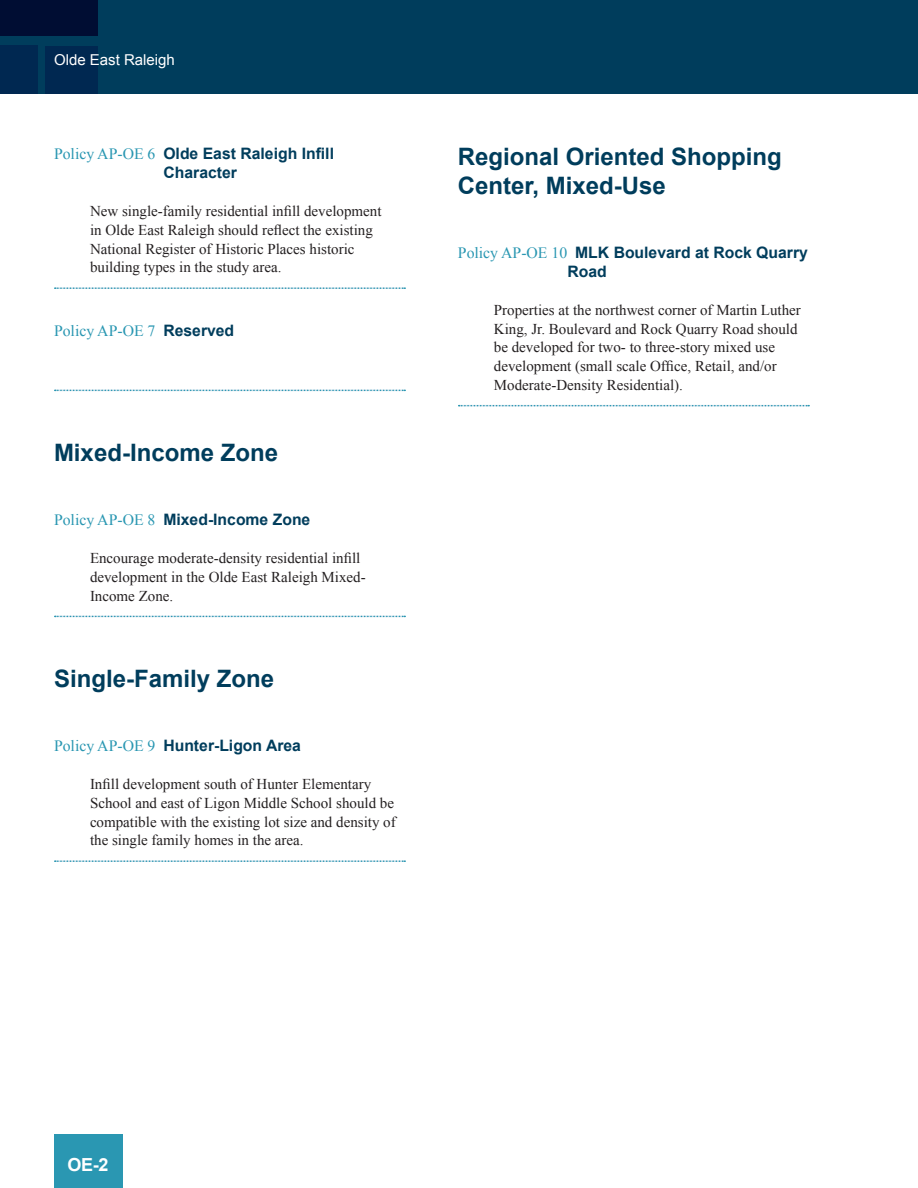
<style>
.page{position:relative;width:918px;height:1188px;background:#fff}
.page>*{position:absolute;margin:0;border:0;box-sizing:border-box;transform-origin:0 0}
.Highlights_Tittle{font:700 24px/28.8px "Arial";color:#003d5c}
.t1{font:700 18px "Arial";color:#fff}
.t2{font:700 15.75px/18.9px "Arial";color:#003d5c}
.t3{font:15.75px "Times New Roman";color:#2a97b2}
.text_policy{font:15px/18.8px "Times New Roman";color:#231f20}
.TOC_TITLE{font:15px "Arial";color:#fff}
.s1{font-family:"Times New Roman";font-weight:400;color:#2a97b2}
.s2{font-family:"Arial";font-weight:700;color:#003d5c}
</style>
<div class="page">
<div style="left:54px;top:1134px;width:68px;height:54px;background:#2a97b2"></div>
<div style="left:0;top:0;width:918px;height:94px;background:#003d5c"></div>
<div style="left:0;top:0;width:98px;height:36px;background:#000d33"></div>
<div style="left:0;top:45px;width:38px;height:49px;background:#002851"></div>
<div style="left:45px;top:46px;width:52px;height:48px;background:#002851"></div>
<svg style="left:55px;top:287px;width:350px;height:2px"></svg>
<svg style="left:55px;top:390px;width:350px;height:1px"></svg>
<svg style="left:55px;top:616px;width:350px;height:1px"></svg>
<svg style="left:55px;top:860px;width:350px;height:2px"></svg>
<svg style="left:459px;top:405px;width:350px;height:1px"></svg>
<p class="TOC_TITLE" style="left:54px;top:50px;width:122px">Olde East Raleigh</p>
<p class="t2" style="left:164px;top:145px;width:172px;text-indent:-110px"><span class="s1">Policy AP-OE 6</span> Olde East Raleigh Infill<br>Character</p>
<p class="text_policy" style="left:90px;top:202px;width:293px">New single-family residential infill development in Olde East Raleigh should reflect the existing National Register of Historic Places historic building types in the study area.</p>
<p class="t3" style="left:54px;top:321px;width:182px">Policy AP-OE 7 <span class="s2">Reserved</span></p>
<p class="Highlights_Tittle" style="left:54px;top:439px;width:226px">Mixed-Income Zone</p>
<p class="t2" style="left:54px;top:510px;width:258px"><span class="s1">Policy AP-OE 8</span> Mixed-Income Zone</p>
<p class="text_policy" style="left:90px;top:549px;width:277px">Encourage moderate-density residential infill development in the Olde East Raleigh Mixed-<br>Income Zone.</p>
<p class="Highlights_Tittle" style="left:54px;top:665px;width:222px">Single-Family Zone</p>
<p class="t2" style="left:54px;top:736px;width:249px"><span class="s1">Policy AP-OE 9</span> Hunter-Ligon Area</p>
<p class="text_policy" style="left:90px;top:775px;width:307px">Infill development south of Hunter Elementary School and east of Ligon Middle School should be compatible with the existing lot size and density of the single family homes in the area.</p>
<p class="Highlights_Tittle" style="left:458px;top:143px;width:326px">Regional Oriented Shopping<br>Center, Mixed-Use</p>
<p class="t2" style="left:567px;top:243px;width:242px;text-indent:-110px"><span class="s1">Policy AP-OE 10</span> MLK Boulevard at Rock Quarry<br>Road</p>
<p class="text_policy" style="left:494px;top:300px;width:309px">Properties at the northwest corner of Martin Luther King, Jr. Boulevard and Rock Quarry Road should be developed for two- to three-story mixed use development (small scale Office, Retail, and/or Moderate-Density Residential).</p>
<p class="t1" style="left:68px;top:1152px;width:42px">OE-2</p>
</div>
